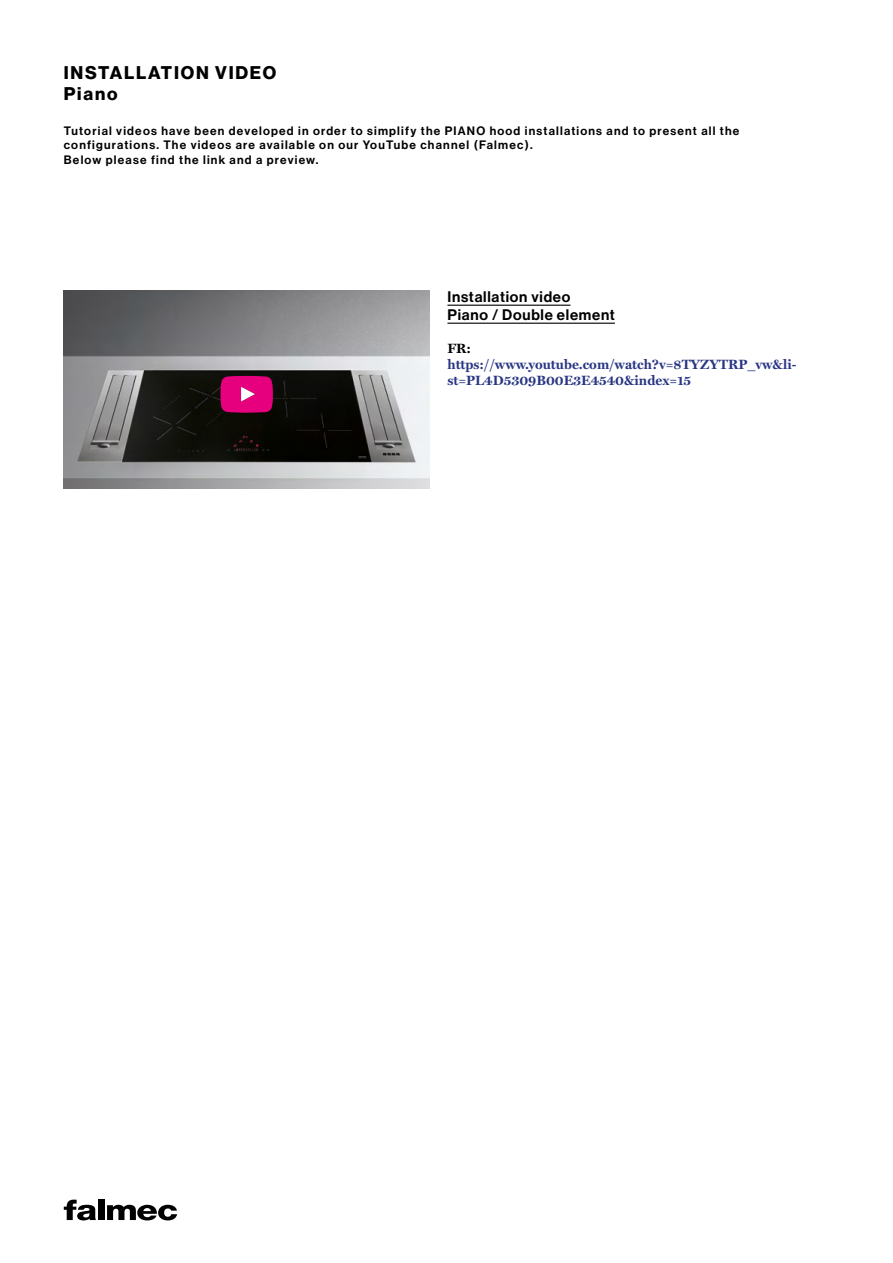
<style>
.page{position:relative;width:893px;height:1263px;background:#fff}
.page>*{position:absolute;margin:0;border:0;box-sizing:border-box;transform-origin:0 0}
.t1{font:700 18px/21px "Haas Grot Disp 75";letter-spacing:.1em;color:#000}
.t2{font:500 15px/18px "Haas Grot Disp 65";letter-spacing:.05em;color:#000}
.t3{font:700 13.5px/16.2px "Miller Text";color:#283583}
.t4{font:700 13.5px "Miller Text";color:#000}
.t5{font:500 12px/14.4px "Haas Grot Disp 65";letter-spacing:.1em;color:#000}
</style>
<div class="page">
<svg style="left:64px;top:1199px;width:32px;height:21px"></svg>
<div style="left:98px;top:1199px;width:6px;height:21px;background:#000"></div>
<svg style="left:107px;top:1205px;width:70px;height:15px"></svg>
<img style="left:64px;top:291px;width:366px;height:197px">
<svg style="left:220px;top:376px;width:53px;height:37px"></svg>
<hr style="left:447px;top:305px;width:123px;height:1px;background:#000">
<hr style="left:447px;top:323px;width:168px;height:1px;background:#000">
<h1 class="t1" style="left:64px;top:62px;width:214px">INSTALLATION VIDEO<br>Piano</h1>
<p class="t5" style="left:64px;top:124px;width:677px">Tutorial videos have been developed in order to simplify the PIANO hood installations and to present all the configurations. The videos are available on our YouTube channel (Falmec).<br>Below please find the link and a preview.</p>
<p class="t2" style="left:447px;top:288px;width:169px">Installation video<br>Piano / Double element</p>
<p class="t4" style="left:447px;top:340px;width:25px">FR:</p>
<p class="t3" style="left:447px;top:356px;width:350px">https://www.youtube.com/watch?v=8TYZYTRP_vw&amp;li&shy;st=PL4D5309B00E3E4540&amp;index=15</p>
</div>
